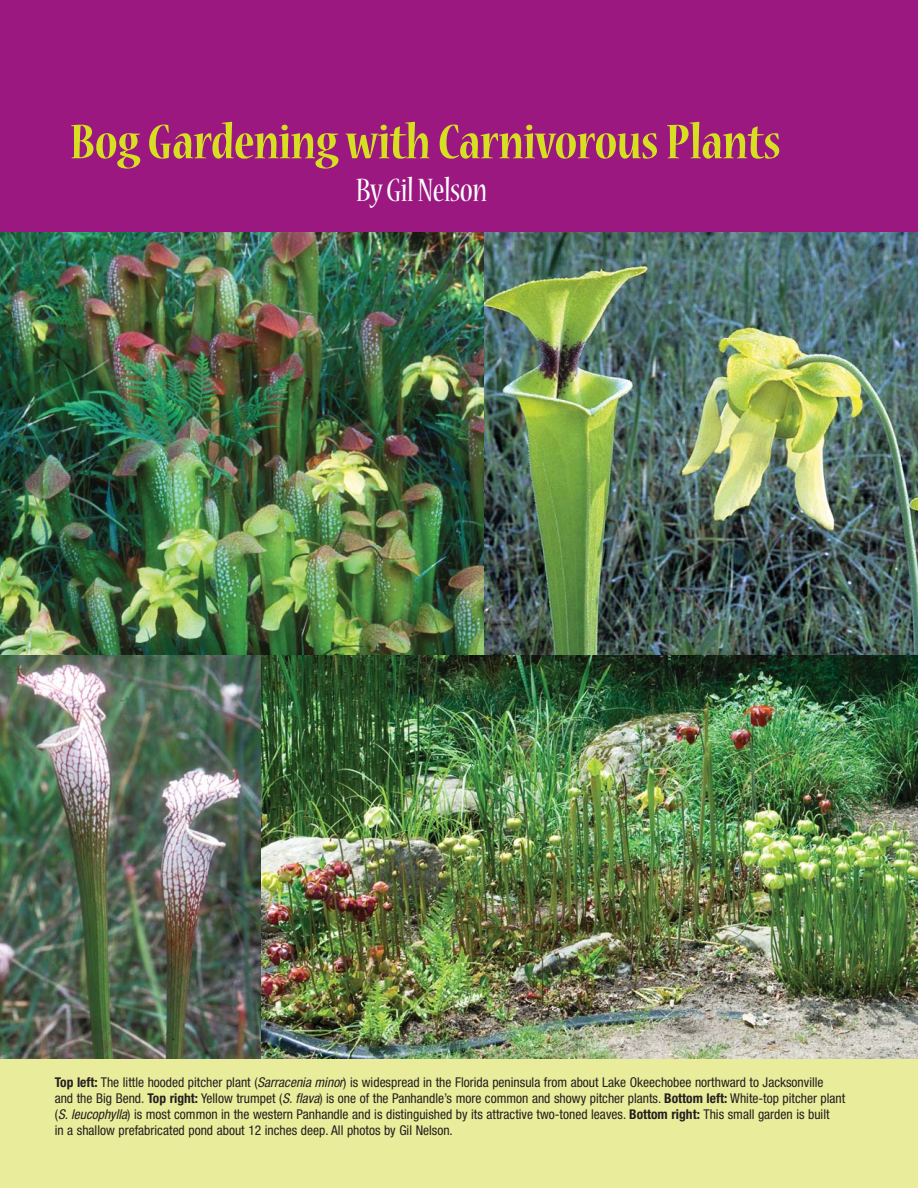
<style>
.page{position:relative;width:918px;height:1188px;background:#fff}
.page>*{position:absolute;margin:0;border:0;box-sizing:border-box;transform-origin:0 0}
.t1{font:700 condensed 54px "Nueva Std";letter-spacing:-.015em;color:#d7df23}
.t2{font:condensed 36px "Nueva Std";letter-spacing:-.015em;color:#fff}
.t3{font:condensed 13.5px/16.2px "Helvetica Neue";color:#231f20}
.s1{font-weight:700}
.s2{font-style:italic}
</style>
<div class="page">
<img style="left:0;top:232px;width:485px;height:424px">
<img style="left:485px;top:232px;width:433px;height:424px">
<div style="left:0;top:1046px;width:918px;height:142px;background:#e9ec9a"></div>
<img style="left:0;top:656px;width:261px;height:403px">
<img style="left:261px;top:656px;width:657px;height:403px">
<div style="left:0;top:0;width:918px;height:232px;background:#9c1881"></div>
<h1 class="t1" style="left:70px;top:119px;width:713px">Bog Gardening with Carnivorous Plants</h1>
<h2 class="t2" style="left:356px;top:168px;width:133px">By Gil Nelson</h2>
<p class="t3" style="left:55px;top:1075px;width:792px"><span class="s1">Top left:</span> The little hooded pitcher plant (<span class="s2">Sarracenia minor</span>) is widespread in the Florida peninsula from about Lake Okeechobee northward to Jacksonville and the Big Bend. <span class="s1">Top right:</span> Yellow trumpet (<span class="s2">S. flava</span>) is one of the Panhandle’s more common and showy pitcher plants. <span class="s1">Bottom left:</span> White-top pitcher plant (<span class="s2">S. leucophylla</span>) is most common in the western Panhandle and is distinguished by its attractive two-toned leaves. <span class="s1">Bottom right:</span> This small garden is built<br>in a shallow prefabricated pond about 12 inches deep. All photos by Gil Nelson.</p>
</div>
